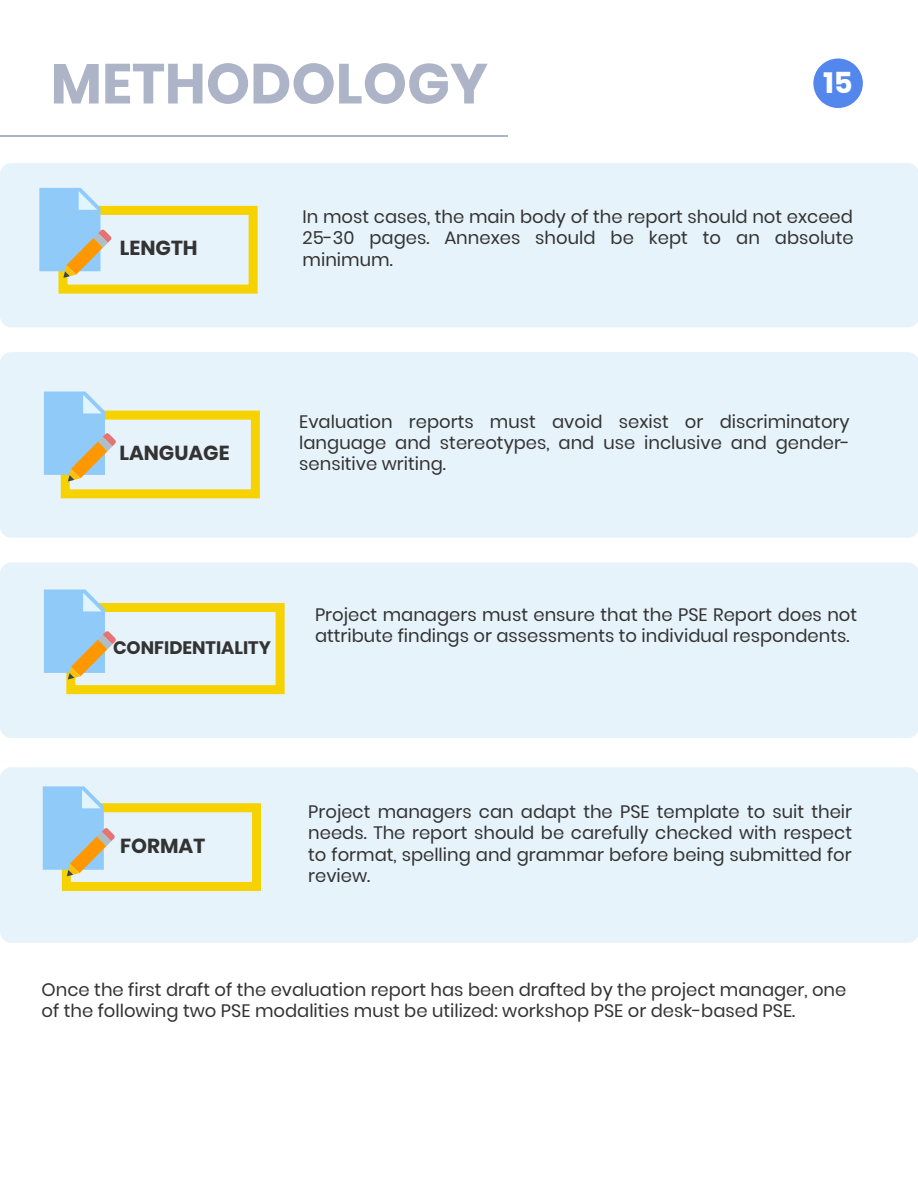
<style>
.page{position:relative;width:918px;height:1188px;background:#fff}
.page>*{position:absolute;margin:0;border:0;box-sizing:border-box;transform-origin:0 0}
.t1{font:700 56.25px "Poppins";color:#adb4c7}
.t2{font:700 29.25px "Poppins";color:#fff}
.t3{font:700 20.25px "Poppins";color:#333}
.t4{font:18px/21.3px "Poppins";color:#333;text-align:justify}
.t5{font:700 18px "Poppins";color:#333}
</style>
<div class="page">
<div style="left:0;top:767px;width:918px;height:176px;background:#e7f3fa"></div>
<div style="left:0;top:562px;width:918px;height:176px;background:#e7f3fa"></div>
<div style="left:0;top:352px;width:918px;height:186px;background:#e7f3fa"></div>
<div style="left:0;top:163px;width:918px;height:164px;background:#e7f3fa"></div>
<div style="left:813px;top:58px;width:50px;height:50px;background:#5387ed;border-radius:50%"></div>
<hr style="left:0;top:135px;width:507px;height:1px;background:#adb4c7">
<div style="left:58px;top:206px;width:200px;height:88px;border:9px solid #f5d200"></div>
<svg style="left:39px;top:188px;width:72px;height:90px"></svg>
<div style="left:61px;top:411px;width:199px;height:87px;border:9px solid #f5d200"></div>
<svg style="left:44px;top:392px;width:72px;height:89px"></svg>
<div style="left:66px;top:603px;width:219px;height:91px;border:9px solid #f5d200"></div>
<svg style="left:44px;top:590px;width:72px;height:89px"></svg>
<div style="left:62px;top:803px;width:199px;height:88px;border:9px solid #f5d200"></div>
<svg style="left:43px;top:786px;width:72px;height:90px"></svg>
<h1 class="t1" style="left:51px;top:51px;width:439px">METHODOLOGY</h1>
<h2 class="t2" style="left:824px;top:66px;width:31px">15</h2>
<p class="t3" style="left:120px;top:237px;width:79px">LENGTH</p>
<p class="t4" style="left:303px;top:206px;width:553px">In most cases, the main body of the report should not exceed 25-30 pages. Annexes should be kept to an absolute minimum.</p>
<p class="t3" style="left:119px;top:441px;width:112px">LANGUAGE</p>
<p class="t4" style="left:299px;top:411px;width:552px">Evaluation reports must avoid sexist or discriminatory language and stereotypes, and use inclusive and gender&shy;sensitive writing.</p>
<p class="t5" style="left:113px;top:637px;width:159px">CONFIDENTIALITY</p>
<p class="t4" style="left:315px;top:604px;width:544px">Project managers must ensure that the PSE Report does not attribute findings or assessments to individual respondents.</p>
<p class="t3" style="left:120px;top:834px;width:86px">FORMAT</p>
<p class="t4" style="left:308px;top:801px;width:545px">Project managers can adapt the PSE template to suit their needs. The report should be carefully checked with respect to format, spelling and grammar before being submitted for review.</p>
<p class="t4" style="left:42px;top:979px;width:806px">Once the first draft of the evaluation report has been drafted by the project manager, one of the following two PSE modalities must be utilized: workshop PSE or desk-based PSE.</p>
</div>
